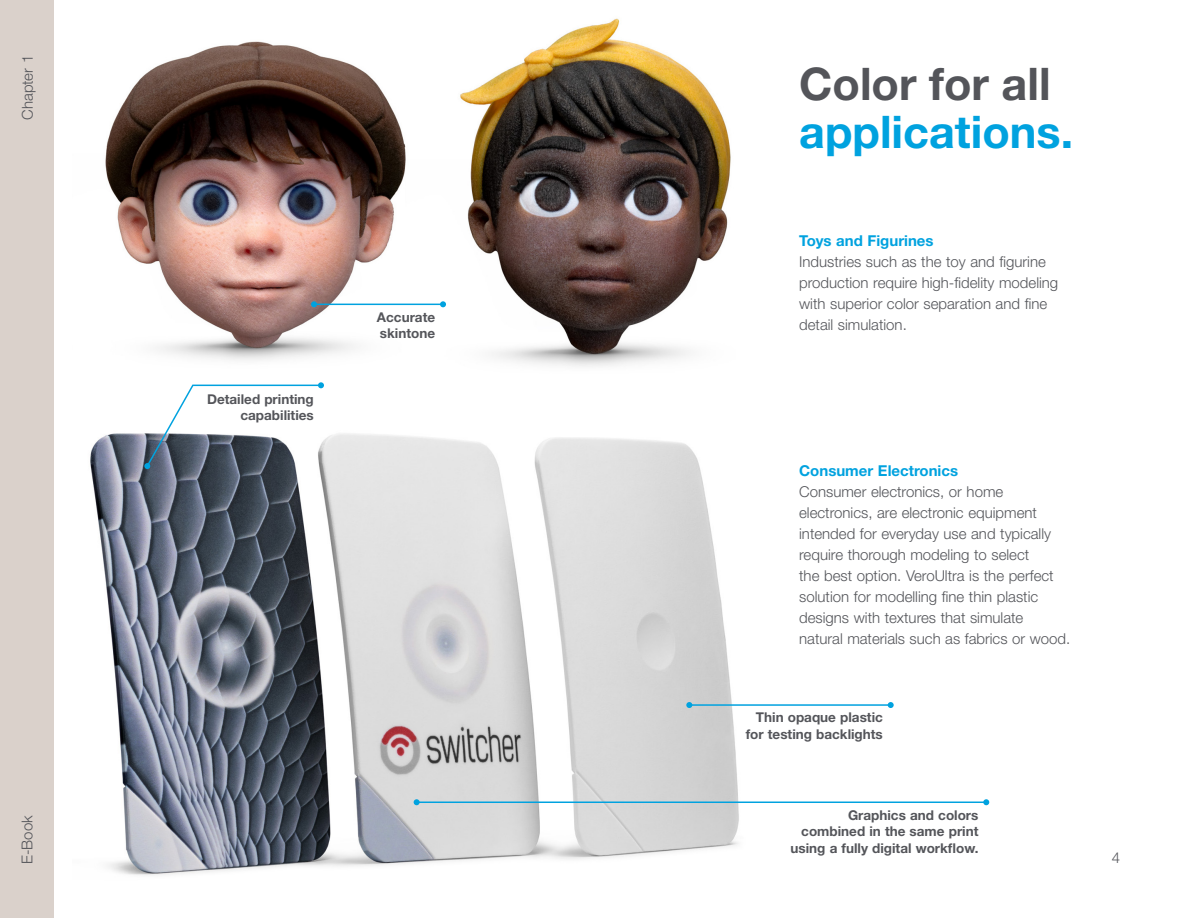
<style>
.page{position:relative;width:1188px;height:918px;background:#fff}
.page>*{position:absolute;margin:0;border:0;box-sizing:border-box;transform-origin:0 0}
.Page_Title{font:700 45px/48px "Helvetica Neue LT Std";color:#00a2df}
.Para{font:300 15px/21px "Helvetica Neue LT Std";color:#54555a}
.Para_Subhead{font:700 15px "Helvetica Neue LT Std";color:#00a2df}
.Para_Subhead-2{font:700 13.5px/16.5px "Helvetica Neue LT Std";color:#54555a;text-align:right}
.s1{color:#54555a}
</style>
<div class="page">
<div style="left:0;top:0;width:54px;height:918px;background:#dad1cb"></div>
<img style="left:105px;top:18px;width:626px;height:349px">
<img style="left:90px;top:433px;width:717px;height:442px">
<hr style="left:314px;top:304px;width:129px;height:1px;background:#00a2df">
<svg style="left:311px;top:301px;width:6px;height:6px"></svg>
<svg style="left:440px;top:301px;width:6px;height:6px"></svg>
<hr style="left:417px;top:802px;width:569px;height:1px;background:#00a2df">
<svg style="left:414px;top:799px;width:6px;height:6px"></svg>
<svg style="left:983px;top:799px;width:6px;height:6px"></svg>
<hr style="left:689px;top:704px;width:202px;height:2px;background:#00a2df">
<svg style="left:686px;top:702px;width:6px;height:6px"></svg>
<svg style="left:888px;top:702px;width:6px;height:6px"></svg>
<svg style="left:144px;top:382px;width:180px;height:87px"></svg>
<p class="Para" style="left:17px;top:120px;width:67px;rotate:-90deg">Chapter 1</p>
<p class="Para" style="left:16px;top:864px;width:50px;rotate:-90deg">E-Book</p>
<p class="Para_Subhead-2" style="left:207px;top:390px;width:108px">Detailed printing capabilities</p>
<p class="Para_Subhead-2" style="left:377px;top:308px;width:60px;text-align:left">Accurate skintone</p>
<p class="Page_Title" style="left:799px;top:59px;width:276px"><span class="s1">Color for all </span>applications.</p>
<p class="Para_Subhead" style="left:799px;top:232px;width:136px">Toys and Figurines</p>
<p class="Para" style="left:799px;top:251px;width:261px">Industries such as the toy and figurine production require high-fidelity modeling with superior color separation and fine detail simulation.</p>
<p class="Para_Subhead" style="left:799px;top:461px;width:160px">Consumer Electronics</p>
<p class="Para" style="left:799px;top:481px;width:273px">Consumer electronics, or home electronics, are electronic equipment intended for everyday use and typically require thorough modeling to select<br>the best option. VeroUltra is the perfect solution for modelling fine thin plastic designs with textures that simulate natural materials such as fabrics or wood.</p>
<p class="Para_Subhead-2" style="left:746px;top:709px;width:139px">Thin opaque plastic for testing backlights</p>
<p class="Para_Subhead-2" style="left:791px;top:806px;width:189px">Graphics and colors combined in the same print using a fully digital workflow.</p>
<p class="Para" style="left:1112px;top:847px;width:10px">4</p>
</div>
